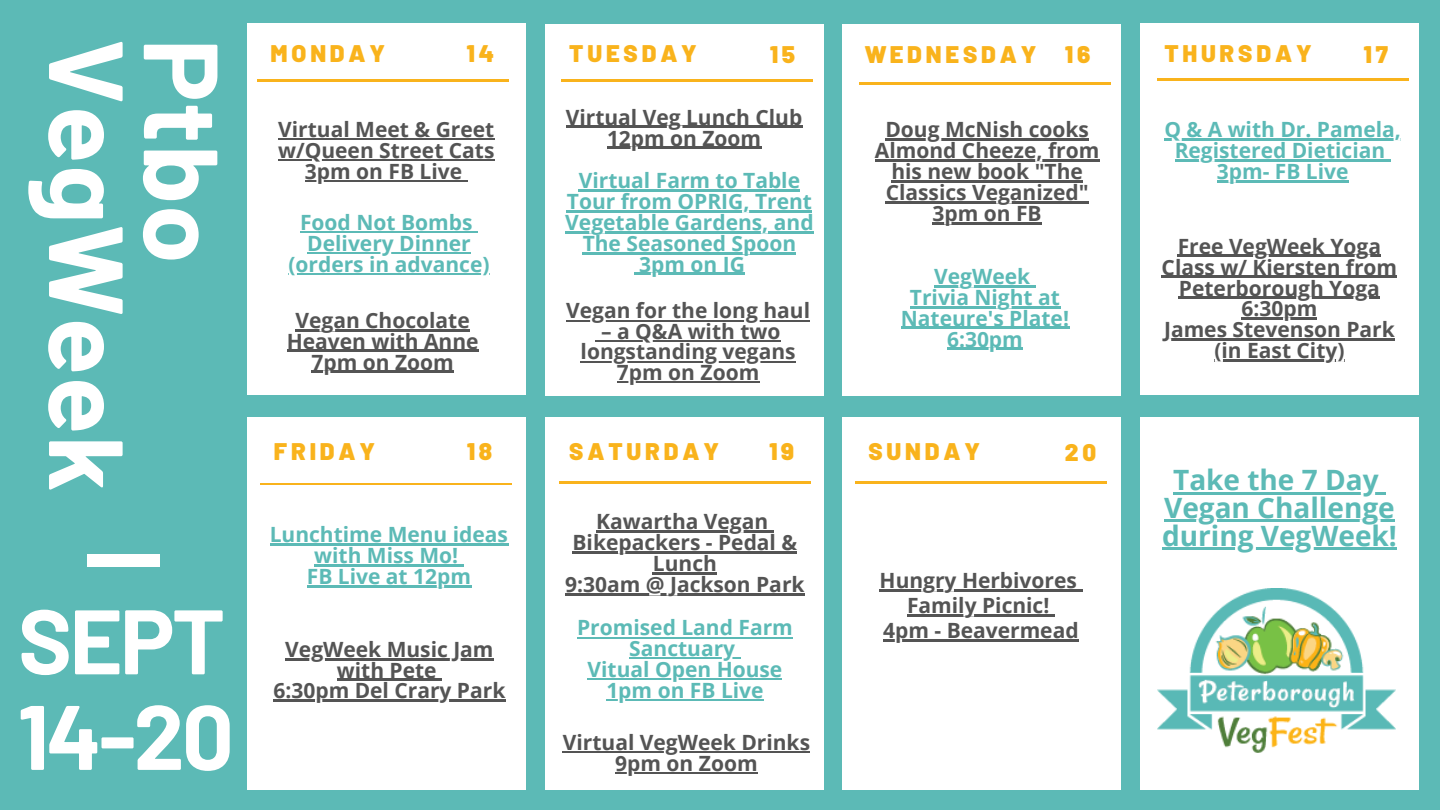
<style>
.page{position:relative;width:1440px;height:810px;background:#5cbab6}
.page>*{position:absolute;margin:0;border:0;box-sizing:border-box;transform-origin:0 0}
.t1{font:700 105.1px/94.7px "Barlow";letter-spacing:.015em;color:#fff}
.t2{font:700 91.4px/95.6px "Barlow";letter-spacing:-.03em;color:#fff}
.t3{font:700 28px/27.8px "Open Sans";color:#5cbab6;text-align:center}
.t4{font:900 24px "Barlow";letter-spacing:.16em;color:#f9b31c}
.t5{font:700 21px/20.9px "Open Sans";color:#545454;text-align:center}
.t6{font:700 21px/20.9px "Open Sans";color:#5cbab6;text-align:center}
</style>
<div class="page">
<div style="left:247px;top:418px;width:279px;height:372px;background:#fff"></div>
<hr style="left:261px;top:483px;width:251px;height:2px;background:#f9b31c">
<div style="left:545px;top:418px;width:279px;height:372px;background:#fff"></div>
<hr style="left:559px;top:482px;width:251px;height:2px;background:#f9b31c">
<div style="left:842px;top:418px;width:279px;height:372px;background:#fff"></div>
<hr style="left:855px;top:482px;width:252px;height:2px;background:#f9b31c">
<div style="left:1140px;top:418px;width:279px;height:372px;background:#fff"></div>
<div style="left:87px;top:554px;width:72px;height:13px;background:#fff"></div>
<div style="left:247px;top:23px;width:279px;height:372px;background:#fff"></div>
<div style="left:545px;top:24px;width:279px;height:372px;background:#fff"></div>
<hr style="left:561px;top:80px;width:252px;height:2px;background:#f9b31c">
<div style="left:842px;top:24px;width:279px;height:372px;background:#fff"></div>
<hr style="left:859px;top:82px;width:252px;height:2px;background:#f9b31c">
<div style="left:1140px;top:23px;width:279px;height:372px;background:#fff"></div>
<hr style="left:1157px;top:79px;width:251px;height:2px;background:#f9b31c">
<hr style="left:257px;top:80px;width:251px;height:2px;background:#f9b31c">
<img style="left:1157px;top:589px;width:239px;height:163px">
<hr style="left:880px;top:589px;width:197px;height:2px;background:#545454">
<svg style="left:1077px;top:589px;width:6px;height:2px"></svg>
<hr style="left:907px;top:614px;width:143px;height:2px;background:#545454">
<hr style="left:883px;top:639px;width:196px;height:2px;background:#545454">
<hr style="left:1178px;top:255px;width:203px;height:2px;background:#545454">
<hr style="left:1162px;top:276px;width:235px;height:2px;background:#545454">
<hr style="left:1179px;top:297px;width:201px;height:2px;background:#545454">
<hr style="left:1242px;top:318px;width:75px;height:2px;background:#545454">
<hr style="left:1164px;top:339px;width:231px;height:2px;background:#545454">
<hr style="left:1214px;top:359px;width:131px;height:2px;background:#545454">
<hr style="left:285px;top:658px;width:209px;height:3px;background:#545454">
<hr style="left:337px;top:679px;width:100px;height:2px;background:#545454">
<hr style="left:274px;top:699px;width:232px;height:2px;background:#545454">
<hr style="left:1164px;top:138px;width:237px;height:2px;background:#5cbab6">
<hr style="left:1175px;top:159px;width:210px;height:2px;background:#5cbab6">
<svg style="left:1385px;top:159px;width:6px;height:2px"></svg>
<hr style="left:1217px;top:180px;width:132px;height:2px;background:#5cbab6">
<hr style="left:577px;top:637px;width:216px;height:2px;background:#5cbab6">
<hr style="left:629px;top:657px;width:106px;height:2px;background:#5cbab6">
<svg style="left:735px;top:657px;width:6px;height:2px"></svg>
<hr style="left:588px;top:678px;width:194px;height:2px;background:#5cbab6">
<hr style="left:606px;top:699px;width:158px;height:2px;background:#5cbab6">
<hr style="left:270px;top:543px;width:238px;height:2px;background:#5cbab6">
<hr style="left:314px;top:564px;width:144px;height:2px;background:#5cbab6">
<svg style="left:458px;top:564px;width:6px;height:2px"></svg>
<hr style="left:307px;top:585px;width:164px;height:2px;background:#5cbab6">
<hr style="left:1173px;top:492px;width:206px;height:2px;background:#5cbab6">
<svg style="left:1379px;top:492px;width:7px;height:2px"></svg>
<hr style="left:1164px;top:520px;width:231px;height:2px;background:#5cbab6">
<hr style="left:1162px;top:547px;width:235px;height:3px;background:#5cbab6">
<hr style="left:300px;top:231px;width:172px;height:2px;background:#5cbab6">
<svg style="left:472px;top:231px;width:6px;height:2px"></svg>
<hr style="left:307px;top:252px;width:164px;height:2px;background:#5cbab6">
<hr style="left:288px;top:273px;width:202px;height:2px;background:#5cbab6">
<hr style="left:566px;top:320px;width:244px;height:2px;background:#545454">
<hr style="left:601px;top:340px;width:179px;height:2px;background:#545454">
<hr style="left:581px;top:361px;width:215px;height:2px;background:#545454">
<hr style="left:617px;top:381px;width:142px;height:2px;background:#545454">
<hr style="left:934px;top:285px;width:96px;height:2px;background:#5cbab6">
<svg style="left:1030px;top:285px;width:6px;height:2px"></svg>
<hr style="left:910px;top:306px;width:150px;height:2px;background:#5cbab6">
<hr style="left:901px;top:327px;width:168px;height:2px;background:#5cbab6">
<hr style="left:947px;top:348px;width:76px;height:2px;background:#5cbab6">
<hr style="left:596px;top:530px;width:172px;height:2px;background:#545454">
<svg style="left:768px;top:530px;width:6px;height:2px"></svg>
<hr style="left:573px;top:551px;width:224px;height:2px;background:#545454">
<hr style="left:653px;top:572px;width:64px;height:2px;background:#545454">
<hr style="left:565px;top:593px;width:240px;height:2px;background:#545454">
<hr style="left:566px;top:126px;width:237px;height:2px;background:#545454">
<hr style="left:607px;top:147px;width:154px;height:2px;background:#545454">
<hr style="left:885px;top:138px;width:204px;height:2px;background:#545454">
<hr style="left:875px;top:159px;width:225px;height:2px;background:#545454">
<hr style="left:891px;top:180px;width:192px;height:2px;background:#545454">
<hr style="left:886px;top:201px;width:203px;height:2px;background:#545454">
<hr style="left:933px;top:222px;width:109px;height:2px;background:#545454">
<hr style="left:278px;top:138px;width:216px;height:2px;background:#545454">
<hr style="left:278px;top:159px;width:217px;height:2px;background:#545454">
<hr style="left:305px;top:180px;width:157px;height:1px;background:#545454">
<hr style="left:579px;top:190px;width:221px;height:2px;background:#5cbab6">
<hr style="left:567px;top:210px;width:245px;height:3px;background:#5cbab6">
<hr style="left:565px;top:231px;width:249px;height:2px;background:#5cbab6">
<hr style="left:583px;top:252px;width:213px;height:2px;background:#5cbab6">
<hr style="left:639px;top:273px;width:106px;height:2px;background:#5cbab6">
<hr style="left:295px;top:329px;width:175px;height:2px;background:#545454">
<hr style="left:287px;top:350px;width:192px;height:2px;background:#545454">
<hr style="left:312px;top:371px;width:142px;height:2px;background:#545454">
<hr style="left:563px;top:751px;width:247px;height:2px;background:#545454">
<hr style="left:615px;top:772px;width:143px;height:2px;background:#545454">
<h1 class="t1" style="left:233px;top:39px;width:455px;rotate:90deg">Ptbo<br>VegWeek</h1>
<h2 class="t2" style="left:18px;top:590px;width:217px">SEPT<br>14-20</h2>
<p class="t4" style="left:271px;top:38px;width:116px">MONDAY</p>
<p class="t4" style="left:467px;top:38px;width:29px">14</p>
<p class="t4" style="left:569px;top:38px;width:129px">TUESDAY</p>
<p class="t4" style="left:865px;top:39px;width:173px">WEDNESDAY</p>
<p class="t4" style="left:1164px;top:38px;width:149px">THURSDAY</p>
<p class="t4" style="left:770px;top:39px;width:27px">15</p>
<p class="t4" style="left:1065px;top:39px;width:27px">16</p>
<p class="t4" style="left:1364px;top:39px;width:26px">17</p>
<p class="t5" style="left:278px;top:119px;width:218px">Virtual Meet &amp; Greet w/Queen Street Cats<br>3pm on FB Live</p>
<p class="t6" style="left:288px;top:212px;width:203px">Food Not Bombs<br>Delivery Dinner (orders in advance)</p>
<p class="t5" style="left:287px;top:309px;width:193px">Vegan Chocolate<br>Heaven with Anne<br>7pm on Zoom</p>
<p class="t5" style="left:566px;top:106px;width:238px">Virtual Veg Lunch Club<br>12pm on Zoom</p>
<p class="t6" style="left:565px;top:170px;width:250px">Virtual Farm to Table<br>Tour from OPRIG, Trent<br>Vegetable Gardens, and<br>The Seasoned Spoon<br>3pm on IG</p>
<p class="t5" style="left:566px;top:300px;width:245px">Vegan for the long haul</p>
<p class="t5" style="left:581px;top:320px;width:217px;line-height:20.6px">– a Q&amp;A with two longstanding vegans<br>7pm on Zoom</p>
<p class="t5" style="left:875px;top:119px;width:226px">Doug McNish cooks<br>Almond Cheeze, from his new book "The<br>Classics Veganized"<br>3pm on FB</p>
<p class="t6" style="left:901px;top:265px;width:170px">VegWeek<br>Trivia Night at<br>Nateure's Plate!<br>6:30pm</p>
<p class="t4" style="left:467px;top:436px;width:27px">18</p>
<p class="t4" style="left:769px;top:436px;width:26px">19</p>
<p class="t4" style="left:1065px;top:437px;width:33px">20</p>
<p class="t4" style="left:274px;top:436px;width:103px">FRIDAY</p>
<p class="t4" style="left:569px;top:436px;width:151px">SATURDAY</p>
<p class="t4" style="left:868px;top:436px;width:113px">SUNDAY</p>
<p class="t6" style="left:270px;top:524px;width:240px">Lunchtime Menu ideas with Miss Mo!<br>FB Live at 12pm</p>
<p class="t5" style="left:274px;top:639px;width:233px;line-height:20.5px">VegWeek Music Jam with Pete<br>6:30pm Del Crary Park</p>
<p class="t5" style="left:565px;top:511px;width:241px">Kawartha Vegan<br>Bikepackers - Pedal &amp;<br>Lunch<br>9:30am @ Jackson Park</p>
<p class="t6" style="left:577px;top:616px;width:217px">Promised Land Farm<br>Sanctuary<br>Vitual Open House<br>1pm on FB Live</p>
<p class="t5" style="left:563px;top:731px;width:249px">Virtual VegWeek Drinks<br>9pm on Zoom</p>
<p class="t5" style="left:880px;top:567px;width:201px;line-height:25.1px">Hungry Herbivores<br>Family Picnic!<br>4pm - Beavermead</p>
<p class="t6" style="left:1164px;top:119px;width:238px">Q &amp; A with Dr. Pamela,<br>Registered Dietician<br>3pm- FB Live</p>
<p class="t5" style="left:1162px;top:235px;width:237px">Free VegWeek Yoga<br>Class w/ Kiersten from<br>Peterborough Yoga<br>6:30pm<br>James Stevenson Park (in East City)</p>
<h3 class="t3" style="left:1162px;top:466px;width:236px">Take the 7 Day<br>Vegan Challenge during VegWeek!</h3>
</div>
